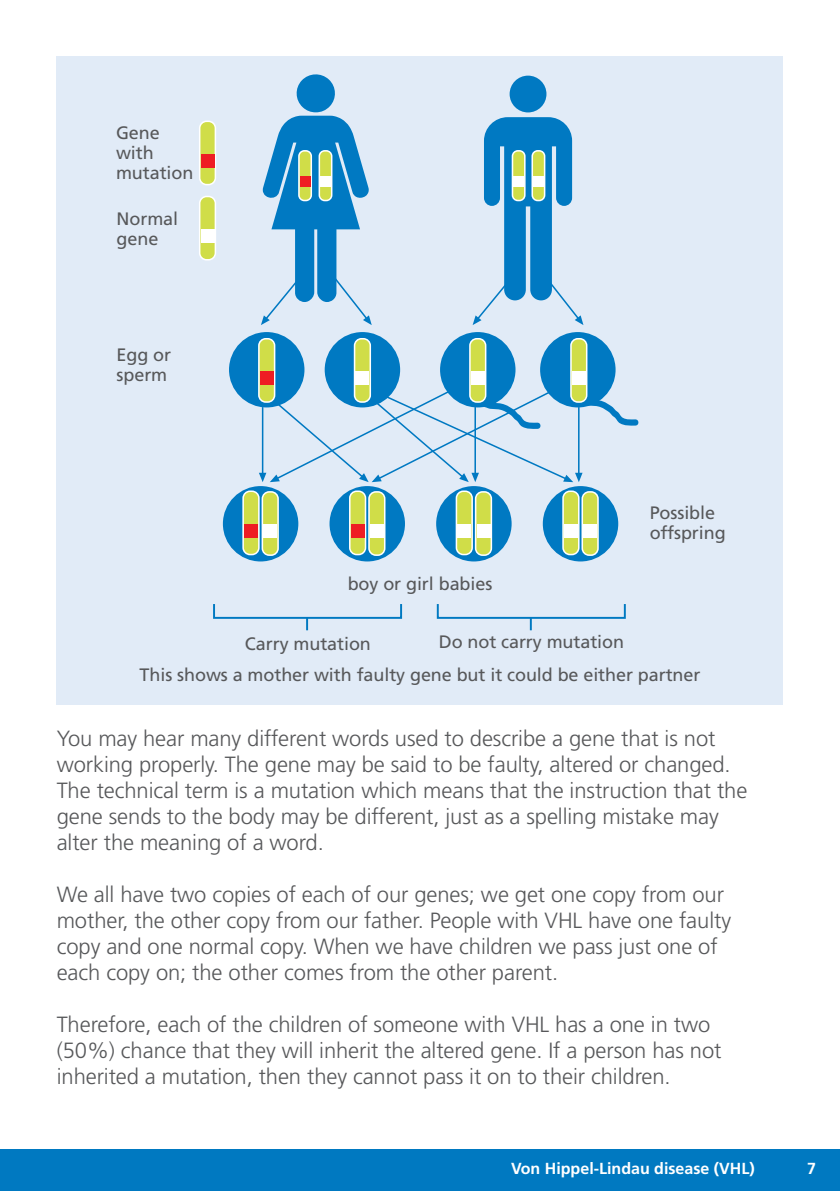
<style>
.page{position:relative;width:840px;height:1191px;background:#fff}
.page>*{position:absolute;margin:0;border:0;box-sizing:border-box;transform-origin:0 0}
.t1{font:300 22px/26px "Frutiger";letter-spacing:-.005em;color:#57585a}
.t2{font:18px/20px "Frutiger";letter-spacing:-.005em;color:#57585a}
.t3{font:700 16px "Frutiger";color:#fff}
</style>
<div class="page">
<div style="left:0;top:1149px;width:839px;height:42px;background:#0079c1"></div>
<div style="left:57px;top:57px;width:725px;height:648px;background:#e1ebf7"></div>
<div style="left:213px;top:603px;width:189px;height:16px;border:2px solid #0079c1"></div>
<svg style="left:306px;top:617px;width:2px;height:13px"></svg>
<div style="left:436px;top:603px;width:189px;height:16px;border:2px solid #0079c1"></div>
<svg style="left:529px;top:617px;width:2px;height:13px"></svg>
<svg style="left:259px;top:382px;width:379px;height:100px"></svg>
<svg style="left:261px;top:74px;width:110px;height:251px"></svg>
<div style="left:299px;top:151px;width:12px;height:49px;background:#d0dd48;border-radius:5px"></div>
<div style="left:298px;top:150px;width:14px;height:51px;border:2px solid #fff;border-radius:5px"></div>
<div style="left:299px;top:176px;width:11px;height:11px;background:#ee1d23"></div>
<div style="left:319px;top:151px;width:12px;height:49px;background:#d0dd48;border-radius:5px"></div>
<div style="left:318px;top:150px;width:14px;height:51px;border:2px solid #fff;border-radius:5px"></div>
<div style="left:320px;top:176px;width:10px;height:11px;background:#fff"></div>
<div style="left:229px;top:332px;width:75px;height:75px;background:#0079c2;border-radius:50%"></div>
<div style="left:259px;top:339px;width:15px;height:63px;background:#d0dd48;border-radius:7px"></div>
<div style="left:258px;top:338px;width:17px;height:65px;border:2px solid #fff;border-radius:7px"></div>
<div style="left:260px;top:371px;width:13px;height:13px;background:#ee1d23"></div>
<div style="left:324px;top:332px;width:76px;height:75px;background:#0079c2;border-radius:50%"></div>
<div style="left:354px;top:339px;width:16px;height:63px;background:#d0dd48;border-radius:7px"></div>
<div style="left:353px;top:338px;width:18px;height:65px;border:2px solid #fff;border-radius:7px"></div>
<div style="left:355px;top:371px;width:14px;height:13px;background:#fff"></div>
<div style="left:440px;top:332px;width:75px;height:75px;background:#0079c2;border-radius:50%"></div>
<div style="left:469px;top:339px;width:16px;height:63px;background:#d0dd48;border-radius:7px"></div>
<div style="left:469px;top:338px;width:17px;height:65px;border:2px solid #fff;border-radius:7px"></div>
<div style="left:470px;top:371px;width:14px;height:13px;background:#fff"></div>
<div style="left:540px;top:332px;width:75px;height:75px;background:#0079c2;border-radius:50%"></div>
<div style="left:570px;top:339px;width:16px;height:63px;background:#d0dd48;border-radius:7px"></div>
<div style="left:570px;top:338px;width:17px;height:65px;border:2px solid #fff;border-radius:7px"></div>
<div style="left:571px;top:371px;width:14px;height:13px;background:#fff"></div>
<div style="left:223px;top:486px;width:75px;height:75px;background:#0079c2;border-radius:50%"></div>
<div style="left:243px;top:491px;width:16px;height:63px;background:#d0dd48;border-radius:7px"></div>
<div style="left:242px;top:490px;width:17px;height:65px;border:2px solid #fff;border-radius:7px"></div>
<div style="left:244px;top:524px;width:14px;height:13px;background:#ee1d23"></div>
<div style="left:262px;top:492px;width:16px;height:63px;background:#d0dd48;border-radius:7px"></div>
<div style="left:261px;top:491px;width:18px;height:65px;border:2px solid #fff;border-radius:7px"></div>
<div style="left:263px;top:524px;width:14px;height:14px;background:#fff"></div>
<div style="left:329px;top:486px;width:76px;height:75px;background:#0079c2;border-radius:50%"></div>
<div style="left:349px;top:491px;width:16px;height:63px;background:#d0dd48;border-radius:7px"></div>
<div style="left:349px;top:490px;width:17px;height:65px;border:2px solid #fff;border-radius:7px"></div>
<div style="left:350px;top:524px;width:14px;height:13px;background:#ee1d23"></div>
<div style="left:369px;top:492px;width:15px;height:63px;background:#d0dd48;border-radius:7px"></div>
<div style="left:368px;top:491px;width:17px;height:65px;border:2px solid #fff;border-radius:7px"></div>
<div style="left:370px;top:524px;width:13px;height:14px;background:#fff"></div>
<div style="left:436px;top:486px;width:75px;height:75px;background:#0079c2;border-radius:50%"></div>
<div style="left:456px;top:491px;width:16px;height:63px;background:#d0dd48;border-radius:7px"></div>
<div style="left:455px;top:490px;width:17px;height:65px;border:2px solid #fff;border-radius:7px"></div>
<div style="left:457px;top:524px;width:14px;height:13px;background:#fff"></div>
<div style="left:475px;top:492px;width:16px;height:63px;background:#d0dd48;border-radius:7px"></div>
<div style="left:474px;top:491px;width:18px;height:65px;border:2px solid #fff;border-radius:7px"></div>
<div style="left:476px;top:524px;width:14px;height:14px;background:#fff"></div>
<div style="left:542px;top:486px;width:76px;height:75px;background:#0079c2;border-radius:50%"></div>
<div style="left:562px;top:491px;width:16px;height:63px;background:#d0dd48;border-radius:7px"></div>
<div style="left:562px;top:490px;width:17px;height:65px;border:2px solid #fff;border-radius:7px"></div>
<div style="left:564px;top:524px;width:13px;height:13px;background:#fff"></div>
<div style="left:582px;top:492px;width:15px;height:63px;background:#d0dd48;border-radius:7px"></div>
<div style="left:581px;top:491px;width:17px;height:65px;border:2px solid #fff;border-radius:7px"></div>
<div style="left:583px;top:524px;width:13px;height:14px;background:#fff"></div>
<div style="left:199px;top:121px;width:16px;height:64px;background:#d0dd48;border-radius:7px"></div>
<div style="left:199px;top:121px;width:17px;height:64px;border:2px solid #fff;border-radius:7px"></div>
<div style="left:201px;top:154px;width:13px;height:13px;background:#ee1d23"></div>
<div style="left:199px;top:196px;width:16px;height:64px;background:#d0dd48;border-radius:7px"></div>
<div style="left:199px;top:196px;width:17px;height:64px;border:2px solid #fff;border-radius:7px"></div>
<div style="left:201px;top:229px;width:13px;height:13px;background:#fff"></div>
<div style="left:509px;top:76px;width:37px;height:36px;background:#0079c2;border-radius:50%"></div>
<svg style="left:472px;top:117px;width:111px;height:208px"></svg>
<div style="left:512px;top:151px;width:12px;height:49px;background:#d0dd48;border-radius:5px"></div>
<div style="left:511px;top:150px;width:14px;height:51px;border:2px solid #fff;border-radius:5px"></div>
<div style="left:513px;top:176px;width:10px;height:11px;background:#fff"></div>
<div style="left:532px;top:151px;width:12px;height:49px;background:#d0dd48;border-radius:5px"></div>
<div style="left:531px;top:150px;width:14px;height:51px;border:2px solid #fff;border-radius:5px"></div>
<div style="left:533px;top:176px;width:10px;height:11px;background:#fff"></div>
<p class="t2" style="left:116px;top:122px;width:79px">Gene with mutation</p>
<p class="t2" style="left:116px;top:208px;width:63px">Normal gene</p>
<p class="t2" style="left:116px;top:344px;width:56px">Egg or sperm</p>
<p class="t2" style="left:347px;top:573px;width:146px">boy or girl babies</p>
<p class="t2" style="left:245px;top:633px;width:127px">Carry mutation</p>
<p class="t2" style="left:438px;top:632px;width:187px">Do not carry mutation</p>
<p class="t2" style="left:649px;top:502px;width:77px">Possible offspring</p>
<p class="t2" style="left:139px;top:664px;width:562px">This shows a mother with faulty gene but it could be either partner</p>
<p class="t1" style="left:57px;top:725px;width:691px">You may hear many different words used to describe a gene that is not working properly. The gene may be said to be faulty, altered or changed.<br>The technical term is a mutation which means that the instruction that the gene sends to the body may be different, just as a spelling mistake may alter the meaning of a word.</p>
<p class="t1" style="left:57px;top:881px;width:675px">We all have two copies of each of our genes; we get one copy from our mother, the other copy from our father. People with VHL have one faulty copy and one normal copy. When we have children we pass just one of each copy on; the other comes from the other parent.</p>
<p class="t1" style="left:57px;top:1011px;width:666px">Therefore, each of the children of someone with VHL has a one in two (50%) chance that they will inherit the altered gene. If a person has not inherited a mutation, then they cannot pass it on to their children.</p>
<p class="t3" style="left:510px;top:1159px;width:245px">Von Hippel-Lindau disease (VHL)</p>
<p class="t3" style="left:806px;top:1159px;width:10px">7</p>
<p class="t3" style="left:806px;top:1159px;width:10px">3</p>
</div>
